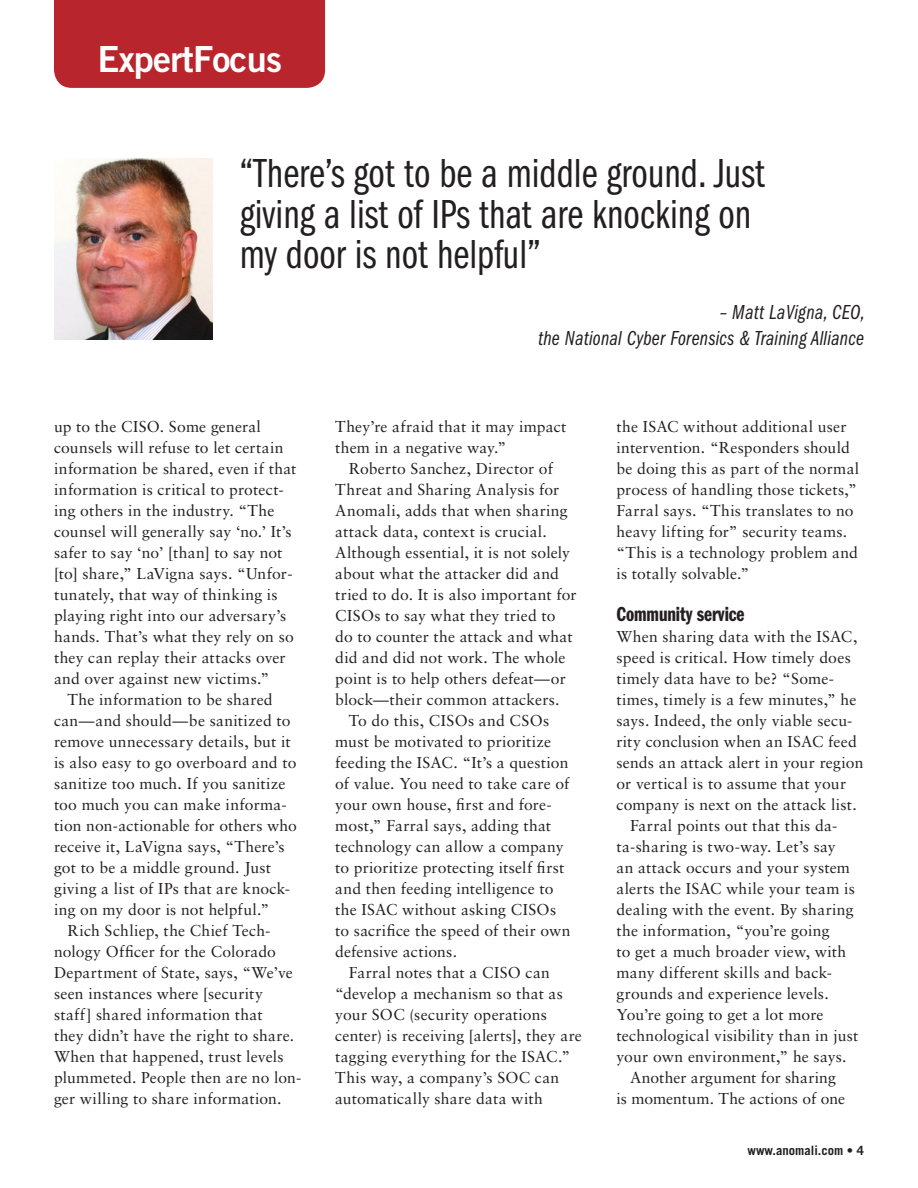
<style>
.page{position:relative;width:918px;height:1188px;background:#fff}
.page>*{position:absolute;margin:0;border:0;box-sizing:border-box;transform-origin:0 0}
.pullqoute-copy{font:42px/40.5px "ITC Franklin Gothic Std Bk Cp";color:#231f20}
.Copy_head{font:36px "Trade Gothic LT Std Bd 2";letter-spacing:-.02em;color:#fff}
.pullqoute-byline{font:21px/25.5px "ITC Franklin Gothic Std Bk Cp It";letter-spacing:.01em;color:#231f20;text-align:right}
.copy-subhead{font:21px "ITC Franklin Gothic Std Dm Cp";letter-spacing:-.005em;color:#231f20}
.t1{font:15.75px/21px "Sabon LT Std";letter-spacing:.01em;color:#231f20}
.t2{font:700 12.75px "Trade Gothic LT Std";color:#231f20}
</style>
<div class="page">
<div style="left:54px;top:0;width:271px;height:88px;background:#b8252c"></div>
<img style="left:54px;top:158px;width:159px;height:181px">
<p class="Copy_head" style="left:97px;top:37px;width:186px">ExpertFocus</p>
<p class="pullqoute-copy" style="left:240px;top:154px;width:527px">“There’s got to be a middle ground. Just giving a list of IPs that are knocking on my door is not helpful”</p>
<p class="pullqoute-byline" style="left:538px;top:300px;width:328px">– Matt LaVigna, CEO,<br>the National Cyber Forensics &amp; Training Alliance</p>
<p class="t1" style="left:54px;top:416px;width:244px">up to the CISO. Some general counsels will refuse to let certain information be shared, even if that information is critical to protect&shy;ing others in the industry. “The counsel will generally say ‘no.’ It’s safer to say ‘no’ [than] to say not [to] share,” LaVigna says. “Unfor&shy;tunately, that way of thinking is playing right into our adversary’s hands. That’s what they rely on so they can replay their attacks over and over against new victims.”</p>
<p class="t1" style="left:54px;top:689px;width:245px;text-indent:14px">The information to be shared can—and should—be sanitized to remove unnecessary details, but it is also easy to go overboard and to sanitize too much. If you sanitize too much you can make informa&shy;tion non-actionable for others who receive it, LaVigna says, “There’s got to be a middle ground. Just giving a list of IPs that are knock&shy;ing on my door is not helpful.”</p>
<p class="t1" style="left:54px;top:920px;width:249px;text-indent:14px">Rich Schliep, the Chief Tech&shy;nology Officer for the Colorado<br>Department of State, says, “We’ve seen instances where [security staff] shared information that<br>they didn’t have the right to share.<br>When that happened, trust levels plummeted. People then are no lon&shy;ger willing to share information.</p>
<p class="t1" style="left:335px;top:416px;width:233px">They’re afraid that it may impact them in a negative way.”</p>
<p class="t1" style="left:335px;top:458px;width:243px;text-indent:14px">Roberto Sanchez, Director of<br>Threat and Sharing Analysis for<br>Anomali, adds that when sharing attack data, context is crucial.<br>Although essential, it is not solely about what the attacker did and tried to do. It is also important for<br>CISOs to say what they tried to do to counter the attack and what did and did not work. The whole point is to help others defeat—or block—their common attackers.</p>
<p class="t1" style="left:335px;top:710px;width:237px;text-indent:14px">To do this, CISOs and CSOs must be motivated to prioritize feeding the ISAC. “It’s a question of value. You need to take care of your own house, first and fore&shy;most,” Farral says, adding that technology can allow a company to prioritize protecting itself first and then feeding intelligence to the ISAC without asking CISOs to sacrifice the speed of their own defensive actions.</p>
<p class="t1" style="left:335px;top:962px;width:248px;text-indent:14px">Farral notes that a CISO can “develop a mechanism so that as your SOC (security operations center) is receiving [alerts], they are tagging everything for the ISAC.”<br>This way, a company’s SOC can automatically share data with</p>
<p class="t1" style="left:616px;top:416px;width:244px">the ISAC without additional user intervention. “Responders should be doing this as part of the normal process of handling those tickets,” Farral says. “This translates to no heavy lifting for” security teams. “This is a technology problem and is totally solvable.”</p>
<p class="copy-subhead" style="left:616px;top:602px;width:130px">Community service</p>
<p class="t1" style="left:616px;top:626px;width:249px">When sharing data with the ISAC, speed is critical. How timely does timely data have to be? “Some&shy;times, timely is a few minutes,” he says. Indeed, the only viable secu&shy;rity conclusion when an ISAC feed sends an attack alert in your region or vertical is to assume that your company is next on the attack list.</p>
<p class="t1" style="left:616px;top:815px;width:243px;text-indent:14px">Farral points out that this da&shy;ta-sharing is two-way. Let’s say<br>an attack occurs and your system alerts the ISAC while your team is dealing with the event. By sharing the information, “you’re going<br>to get a much broader view, with many different skills and back&shy;grounds and experience levels.<br>You’re going to get a lot more technological visibility than in just your own environment,” he says.</p>
<p class="t1" style="left:616px;top:1067px;width:230px;text-align:center">Another argument for sharing<br>is momentum. The actions of one</p>
<p class="t2" style="left:747px;top:1143px;width:118px">www.anomali.com • 4</p>
</div>
